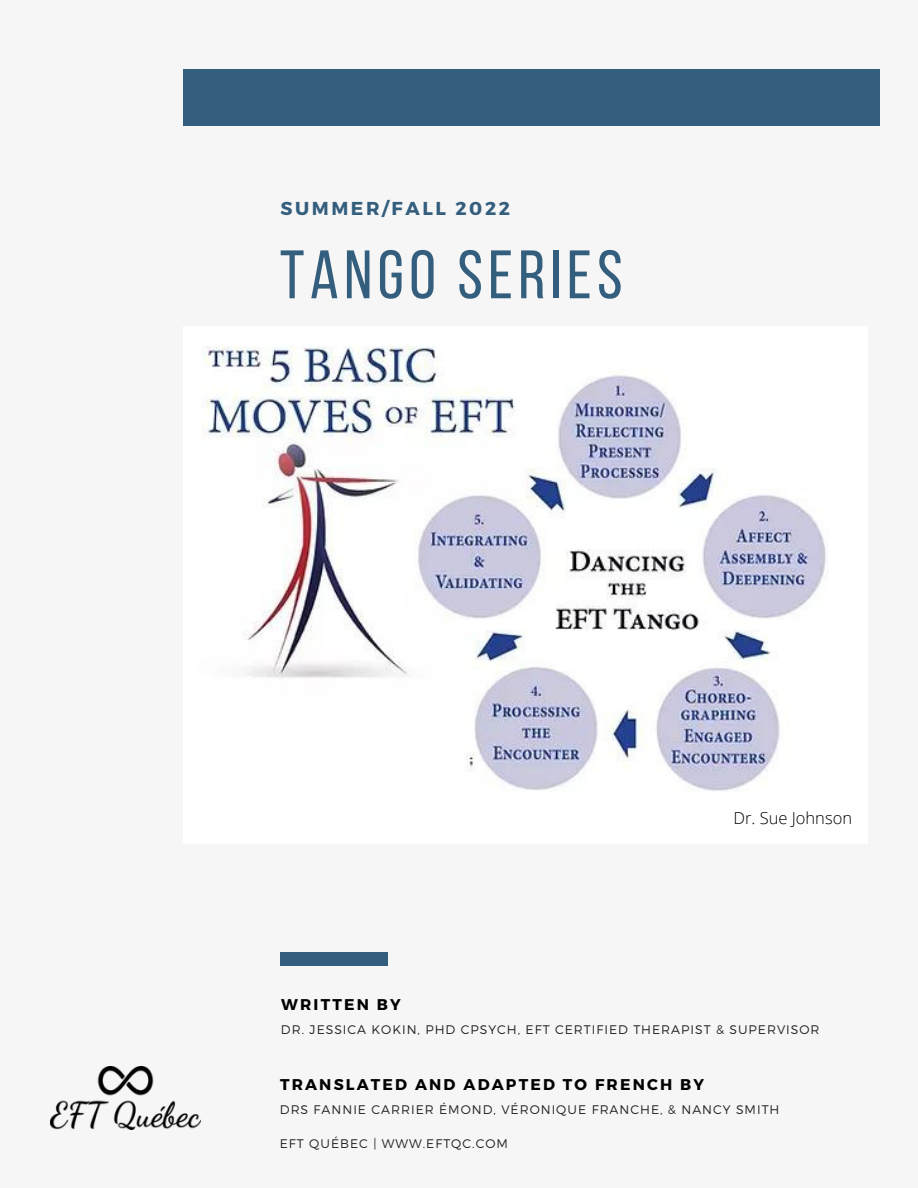
<style>
.page{position:relative;width:918px;height:1188px;background:#f6f6f6}
.page>*{position:absolute;margin:0;border:0;box-sizing:border-box;transform-origin:0 0}
.t1{font:68.4px "Bebas Neue";letter-spacing:.08em;color:#345e7d}
.t2{font:700 18.75px "Montserrat";letter-spacing:.14em;color:#345e7d}
.t3{font:300 16.5px "Open Sans";color:#000}
.t4{font:700 15.6px "Montserrat";letter-spacing:.14em;color:#000}
.t5{font:300 12.45px "Montserrat";letter-spacing:.08em;color:#222}
</style>
<div class="page">
<div style="left:280px;top:953px;width:108px;height:12px;background:#345e7d"></div>
<div style="left:184px;top:70px;width:696px;height:56px;background:#345e7d"></div>
<img style="left:50px;top:1066px;width:151px;height:63px">
<img style="left:202px;top:346px;width:624px;height:445px">
<h2 class="t2" style="left:280px;top:196px;width:231px">SUMMER/FALL 2022</h2>
<h1 class="t1" style="left:280px;top:247px;width:344px">TANGO SERIES</h1>
<p class="t4" style="left:281px;top:994px;width:121px">WRITTEN BY</p>
<h3 class="t3" style="left:734px;top:806px;width:120px">Dr. Sue Johnson</h3>
<p class="t5" style="left:281px;top:1021px;width:540px">DR. JESSICA KOKIN, PHD CPSYCH, EFT CERTIFIED THERAPIST &amp; SUPERVISOR</p>
<p class="t4" style="left:280px;top:1074px;width:426px">TRANSLATED AND ADAPTED TO FRENCH BY</p>
<p class="t5" style="left:280px;top:1101px;width:501px">DRS FANNIE CARRIER ÉMOND, VÉRONIQUE FRANCHE, &amp; NANCY SMITH</p>
<p class="t5" style="left:280px;top:1135px;width:230px">EFT QUÉBEC | WWW.EFTQC.COM</p>
</div>
